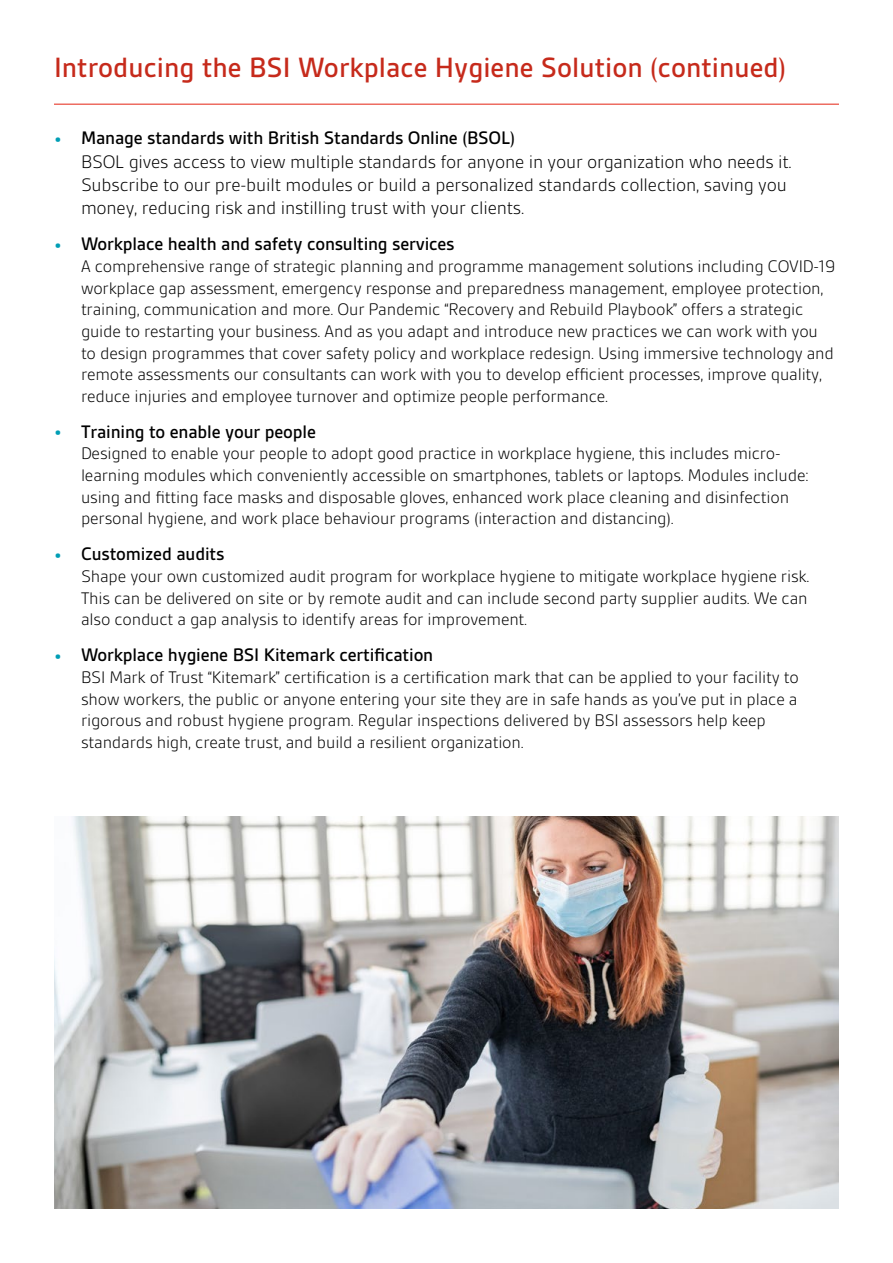
<style>
.page{position:relative;width:893px;height:1263px;background:#fff}
.page>*{position:absolute;margin:0;border:0;box-sizing:border-box;transform-origin:0 0}
.t1{font:500 30px "BSI Gesta";color:#c62a1b}
.t2{font:300 19.5px/23.4px "BSI Gesta";letter-spacing:-.01em;color:#000}
.t3{font:500 19.5px "BSI Gesta";letter-spacing:-.01em;color:#000}
.t4{font:300 18px/21.6px "BSI Gesta";letter-spacing:-.01em;color:#000}
.s1{font-weight:700;color:#009eb5}
.s2{font-weight:500}
</style>
<div class="page">
<hr style="left:54px;top:104px;width:785px;height:1px;background:#e42313">
<img style="left:54px;top:816px;width:785px;height:393px">
<h1 class="t1" style="left:54px;top:51px;width:734px">Introducing the BSI Workplace Hygiene Solution (continued)</h1>
<p class="t2" style="left:81px;top:126px;width:712px;text-indent:-27px"><span class="s1">•</span> <span class="s2">Manage standards with British Standards Online (BSOL)<br></span>BSOL gives access to view multiple standards for anyone in your organization who needs it.<br>Subscribe to our pre-built modules or build a personalized standards collection, saving you money, reducing risk and instilling trust with your clients.</p>
<p class="t3" style="left:54px;top:234px;width:402px"><span class="s1">•</span> Workplace health and safety consulting services</p>
<p class="t4" style="left:81px;top:256px;width:756px">A comprehensive range of strategic planning and programme management solutions including COVID-19 workplace gap assessment, emergency response and preparedness management, employee protection, training, communication and more. Our Pandemic “Recovery and Rebuild Playbook” offers a strategic guide to restarting your business. And as you adapt and introduce new practices we can work with you to design programmes that cover safety policy and workplace redesign. Using immersive technology and remote assessments our consultants can work with you to develop efficient processes, improve quality, reduce injuries and employee turnover and optimize people performance.</p>
<p class="t3" style="left:54px;top:421px;width:263px"><span class="s1">•</span> Training to enable your people</p>
<p class="t4" style="left:81px;top:443px;width:729px">Designed to enable your people to adopt good practice in workplace hygiene, this includes micro&shy;learning modules which conveniently accessible on smartphones, tablets or laptops. Modules include: using and fitting face masks and disposable gloves, enhanced work place cleaning and disinfection personal hygiene, and work place behaviour programs (interaction and distancing).</p>
<p class="t3" style="left:54px;top:544px;width:172px"><span class="s1">•</span> Customized audits</p>
<p class="t4" style="left:81px;top:565px;width:730px;text-align:justify">Shape your own customized audit program for workplace hygiene to mitigate workplace hygiene risk.<br>This can be delivered on site or by remote audit and can include second party supplier audits. We can also conduct a gap analysis to identify areas for improvement.</p>
<p class="t3" style="left:54px;top:645px;width:381px"><span class="s1">•</span> Workplace hygiene BSI Kitemark certification</p>
<p class="t4" style="left:81px;top:666px;width:719px">BSI Mark of Trust “Kitemark” certification is a certification mark that can be applied to your facility to show workers, the public or anyone entering your site they are in safe hands as you’ve put in place a rigorous and robust hygiene program. Regular inspections delivered by BSI assessors help keep standards high, create trust, and build a resilient organization.</p>
</div>
